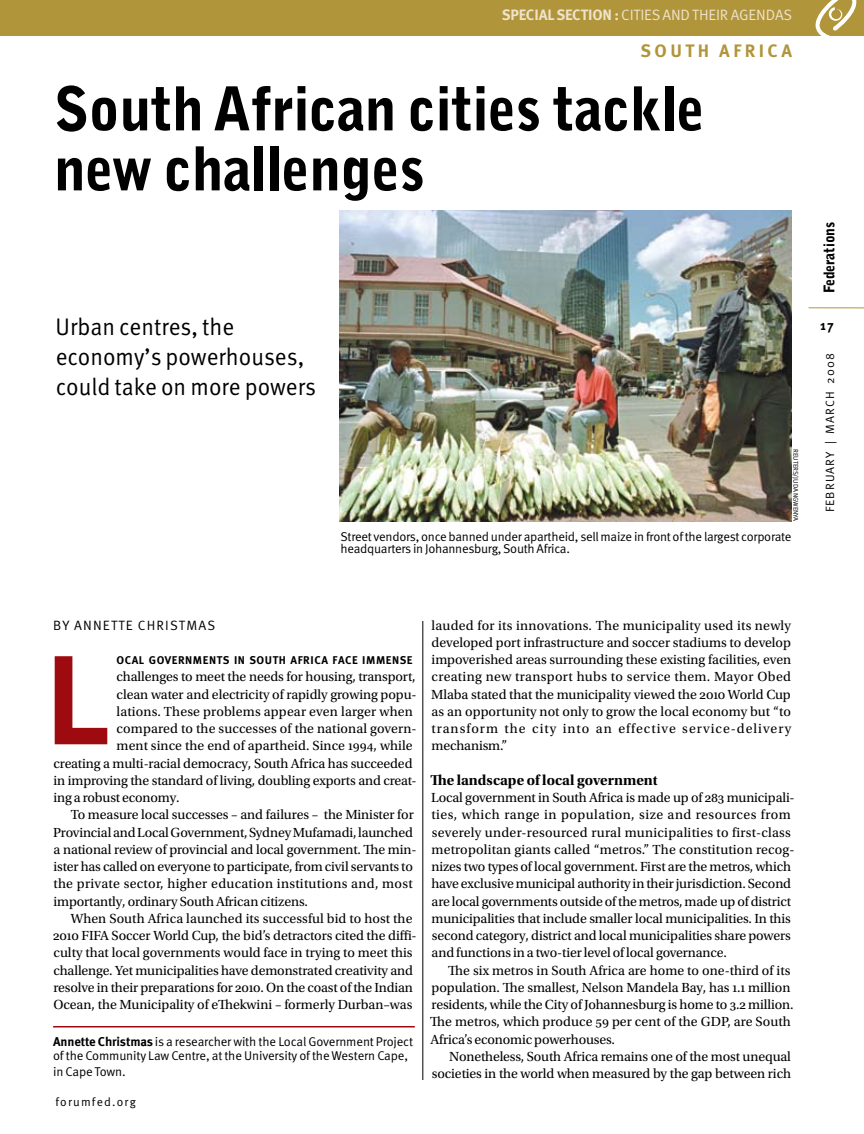
<style>
.page{position:relative;width:864px;height:1134px;background:#fff}
.page>*{position:absolute;margin:0;border:0;box-sizing:border-box;transform-origin:0 0}
.t1{font:900 120px "Bell Gothic Std";color:#9d0a0f;scale:.9 1}
.t2{font:900 60px/60px "Bell Gothic Std";letter-spacing:-.01em;color:#000;scale:.95 1}
.t3{font:24px/30px "Meta OT";color:#000;scale:.95 1}
.t4{font:700 18px "Meta OT";color:#b1953a}
.t5{font:15px "Utopia Std Bold Subh";color:#000}
.t6{font:700 15px "Meta OT";letter-spacing:-.01em;color:#eee3cb}
.t7{font:15px "Meta OT";letter-spacing:.06em;color:#eee3cb}
.t8{font:900 14.7px "Bell Gothic Std";letter-spacing:-.015em;color:#000;scale:.95 1}
.t9{font:13.8px/17.2px "Utopia Std";letter-spacing:-.01em;color:#000}
.t10{font:13.8px "Utopia Std";letter-spacing:.01em;color:#000}
.t11{font:13.8px "Utopia Std";letter-spacing:.02em;color:#000}
.t12{font:13.5px "Meta OT";letter-spacing:.09em;color:#000}
.t13{font:700 13.5px "Meta OT";color:#000}
.t14{font:12.75px/15px "Meta OT";letter-spacing:-.02em;color:#000}
.t15{font:12px "Meta OT";letter-spacing:.09em;color:#000}
.t16{font:700 11.25px "Meta OT";letter-spacing:.05em;color:#000}
.t17{font:6.75px "Meta OT";letter-spacing:-.01em;color:#000}
.s1{font-weight:400}
.s2{font-weight:700}
</style>
<div class="page">
<div style="left:0;top:0;width:864px;height:36px;background:#b1953a"></div>
<hr style="left:423px;top:621px;width:1px;height:459px;background:#000">
<hr style="left:53px;top:1026px;width:362px;height:2px;background:#9d0a0f">
<hr style="left:809px;top:307px;width:55px;height:1px;background:#b1953a">
<img style="left:340px;top:211px;width:451px;height:310px">
<svg style="left:815px;top:0;width:42px;height:36px"></svg>
<p class="t6" style="left:502px;top:6px;width:135px">SPECIAL SECTION : <span class="s1">Cities</span></p>
<p class="t7" style="left:663px;top:6px;width:78px">and their agen</p>
<p class="t7" style="left:766px;top:6px;width:19px">das</p>
<h3 class="t4" style="left:641px;top:40px;width:15px">SOUTH</h3>
<h3 class="t4" style="left:719px;top:40px;width:14px">AFRICA</h3>
<h2 class="t2" style="left:54px;top:80px;width:687px">South African cities tackle new challenges</h2>
<h3 class="t3" style="left:56px;top:312px;width:276px">U rban centres, the economy’s powerhouses, could take on more powers</h3>
<p class="t17" style="left:800px;top:449px;width:73px;rotate:90deg">REUTERS/Juda Ngwenya</p>
<p class="t14" style="left:340px;top:530px;width:453px;line-height:12.8px">Street vendors, once banned under apartheid, sell maize in front of the largest corporate headquarters in Johannesburg, South Africa.</p>
<p class="t8" style="left:821px;top:293px;width:76px;rotate:-90deg">Federations</p>
<p class="t13" style="left:820px;top:317px;width:15px">17</p>
<p class="t15" style="left:823px;top:512px;width:160px;rotate:-90deg">FEBRUARY | MARCH 2008</p>
<p class="t12" style="left:53px;top:617px;width:164px">bY ANNETTE CHR ISTMAS</p>
<p class="t16" style="left:116px;top:653px;width:8px">OCAL</p>
<p class="t16" style="left:149px;top:653px;width:32px">GOVERNMENT</p>
<p class="t16" style="left:223px;top:653px;width:42px">S IN SOUTH</p>
<p class="t16" style="left:290px;top:653px;width:15px">AFRICA</p>
<p class="t16" style="left:333px;top:653px;width:8px">FACE</p>
<p class="t16" style="left:362px;top:653px;width:9px">IMMENSE</p>
<p class="t9" style="left:117px;top:669px;width:300px">challenges to meet the needs for housing, transport,</p>
<p class="t9" style="left:117px;top:686px;width:301px">clean water and electricity of rapidly growing popu-</p>
<p class="t10" style="left:117px;top:704px;width:298px">lations. These problems appear even larger when</p>
<p class="t10" style="left:117px;top:721px;width:301px">compared to the successes of the national govern-</p>
<p class="t9" style="left:117px;top:738px;width:298px">ment since the end of apartheid. Since 1994, while</p>
<p class="t9" style="left:54px;top:755px;width:360px">creating a multi-racial democracy, South Africa has succeeded</p>
<p class="t9" style="left:54px;top:772px;width:365px">in improving the standard of living, doubling exports and creat-</p>
<p class="t9" style="left:54px;top:789px;width:128px">ing a robust economy.</p>
<p class="t9" style="left:71px;top:807px;width:345px">To measure local successes – and failures – the Minister for</p>
<p class="t9" style="left:53px;top:824px;width:361px">Provincial and Local Government, Sydney Mufamadi, launched</p>
<p class="t9" style="left:54px;top:841px;width:365px">a national review of provincial and local government. The min-</p>
<p class="t9" style="left:54px;top:858px;width:361px">ister has called on everyone to participate, from civil servants to</p>
<p class="t11" style="left:53px;top:877px;width:361px">the private sector, higher education institutions and, most</p>
<p class="t9" style="left:54px;top:893px;width:256px">importantly, ordinary South African citizens.</p>
<p class="t9" style="left:71px;top:910px;width:343px">When South Africa launched its successful bid to host the</p>
<p class="t9" style="left:53px;top:927px;width:365px">2010 FIFA Soccer World Cup, the bid’s detractors cited the diffi-</p>
<p class="t9" style="left:54px;top:945px;width:361px">culty that local governments would face in trying to meet this</p>
<p class="t9" style="left:54px;top:962px;width:361px">challenge. Yet municipalities have demonstrated creativity and</p>
<p class="t9" style="left:54px;top:979px;width:361px">resolve in their preparations for 2010. On the coast of the Indian</p>
<p class="t9" style="left:53px;top:996px;width:361px">Ocean, the Municipality of eThekwini – formerly Durban–was</p>
<h1 class="t1" style="left:46px;top:631px;width:75px">L</h1>
<p class="t14" style="left:53px;top:1034px;width:362px"><span class="s2">ANNETTE CHRISTMAS</span> is a researcher with the Local Government Project of the Community Law Centre, at the U niversity of the Western Cape, in Cape Town.</p>
<p class="t15" style="left:55px;top:1094px;width:82px">forumfed.org</p>
<p class="t9" style="left:431px;top:617px;width:362px;text-align:justify">lauded for its innovations. The municipality used its newly developed port infrastructure and soccer stadiums to develop impoverished areas surrounding these existing facilities, even creating new transport hubs to service them. Mayor Obed Mlaba stated that the municipality viewed the 2010 World Cup as an opportunity not only to grow the local economy but “to transform the city into an effective service-delivery mechanism.”</p>
<p class="t5" style="left:430px;top:771px;width:229px">The landscape of local government</p>
<p class="t9" style="left:431px;top:789px;width:365px">Local government in South Africa is made up of 283 municipali&shy;ties, which range in population, size and resources from severely under-resourced rural municipalities to first-class metropolitan giants called “metros.” The constitution recog&shy;nizes two types of local government. First are the metros, which have exclusive municipal authority in their jurisdiction. Second are local governments outside of the metros, made up of district municipalities that include smaller local municipalities. In this second category, district and local municipalities share powers and functions in a two-tier level of local governance.</p>
<p class="t9" style="left:430px;top:962px;width:365px;text-indent:18px">The six metros in South Africa are home to one-third of its population. The smallest, Nelson Mandela Bay, has 1.1 million residents, while the City of Johannesburg is home to 3.2 million.<br>The metros, which produce 59 per cent of the GDP, are South Africa’s economic powerhouses.</p>
<p class="t9" style="left:432px;top:1048px;width:361px;text-align:right">Nonetheless, South Africa remains one of the most unequal societies in the world when measured by the gap between rich</p>
</div>
